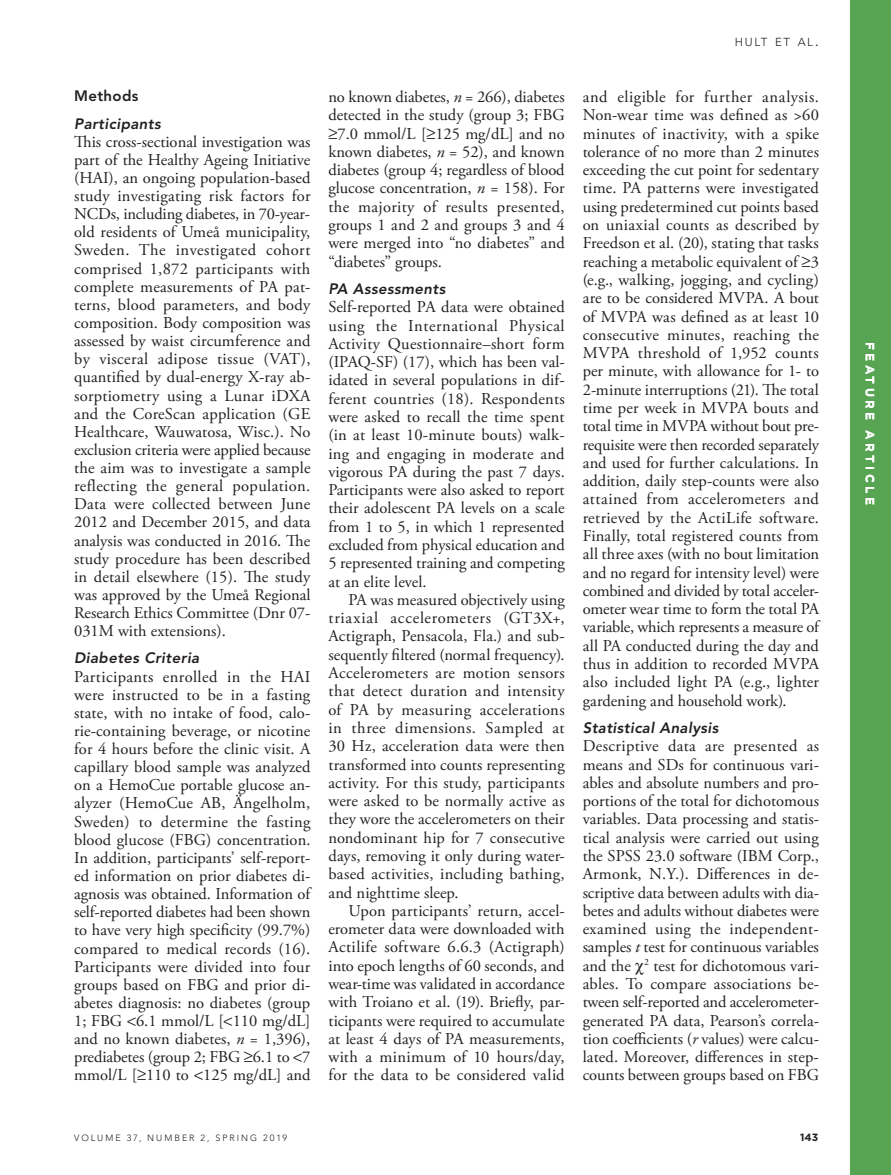
<style>
.page{position:relative;width:891px;height:1175px;background:#fff}
.page>*{position:absolute;margin:0;border:0;box-sizing:border-box;transform-origin:0 0}
.BODY_-_1st_PARA{font:16.5px/18.1px "Adobe Garamond Pro";color:#231f20;text-align:justify}
.BODY_-_2nd_PARA{font:16.5px/18.3px "Adobe Garamond Pro";letter-spacing:.01em;color:#231f20;text-align:justify}
.H2_-_BOLD_ITALIC{font:italic 800 15px "Avenir LT Std";letter-spacing:.025em;color:#231f20}
.H1_-_BOLD{font:800 15px "Avenir LT Std";letter-spacing:.025em;color:#231f20}
.t1{font:700 12px "Gotham";letter-spacing:.28em;color:#fff}
.t2{font:300 11.55px "Avenir LT Std";letter-spacing:.145em;color:#231f20}
.t3{font:700 10.5px "Gotham";color:#231f20}
.t4{font:300 9px "Avenir LT Std";letter-spacing:.215em;color:#231f20}
.s1{font-size:16.5px}
.s2{font-style:italic}
</style>
<div class="page">
<div style="left:850px;top:0;width:41px;height:1174px;background:#57a453"></div>
<p class="t2" style="left:735px;top:35px;width:86px">HULT ET AL<span class="s1">.</span></p>
<p class="H1_-_BOLD" style="left:74px;top:87px;width:66px">Methods</p>
<p class="H2_-_BOLD_ITALIC" style="left:74px;top:114px;width:88px">Participants</p>
<p class="BODY_-_1st_PARA" style="left:74px;top:133px;width:238px">This cross-sectional investigation was part of the Healthy Ageing Initiative (HAI), an ongoing population-based study investigating risk factors for NCDs, including diabetes, in 70-year&shy;old residents of Umeå municipality, Sweden. The investigated cohort comprised 1,872 participants with complete measurements of PA pat&shy;terns, blood parameters, and body composition. Body composition was assessed by waist circumference and by visceral adipose tissue (VAT), quantified by dual-energy X-ray ab&shy;sorptiometry using a Lunar iDXA and the CoreScan application (GE Healthcare, Wauwatosa, Wisc.). No exclusion criteria were applied because the aim was to investigate a sample reflecting the general population.<br>Data were collected between June 2012 and December 2015, and data analysis was conducted in 2016. The study procedure has been described in detail elsewhere (15). The study was approved by the Umeå Regional Research Ethics Committee (Dnr 07- 031M with extensions).</p>
<p class="H2_-_BOLD_ITALIC" style="left:74px;top:649px;width:127px">Diabetes Criteria</p>
<p class="BODY_-_1st_PARA" style="left:74px;top:668px;width:238px">Participants enrolled in the HAI were instructed to be in a fasting state, with no intake of food, calo&shy;rie-containing beverage, or nicotine for 4 hours before the clinic visit. A capillary blood sample was analyzed on a HemoCue portable glucose an&shy;alyzer (HemoCue AB, Ängelholm, Sweden) to determine the fasting blood glucose (FBG) concentration.<br>In addition, participants’ self-report&shy;ed information on prior diabetes di&shy;agnosis was obtained. Information of self-reported diabetes had been shown to have very high specificity (99.7%) compared to medical records (16).<br>Participants were divided into four groups based on FBG and prior di&shy;abetes diagnosis: no diabetes (group 1; FBG 6.1 mmol/L [ 110 mg/dL] and no known diabetes, <span class="s2">n</span> = 1,396), prediabetes (group 2; FBG ≥6.1 to 7 mmol/L [≥110 to 125 mg/dL] and</p>
<p class="BODY_-_1st_PARA" style="left:328px;top:88px;width:238px">no known diabetes, <span class="s2">n</span> = 266), diabetes detected in the study (group 3; FBG ≥7.0 mmol/L [≥125 mg/dL] and no known diabetes, <span class="s2">n</span> = 52), and known diabetes (group 4; regardless of blood glucose concentration, <span class="s2">n</span> = 158). For the majority of results presented, groups 1 and 2 and groups 3 and 4 were merged into “no diabetes” and “diabetes” groups.</p>
<p class="H2_-_BOLD_ITALIC" style="left:328px;top:280px;width:119px">PA Assessments</p>
<p class="BODY_-_1st_PARA" style="left:328px;top:298px;width:238px">Self-reported PA data were obtained using the International Physical Activity Questionnaire–short form (IPAQ-SF) (17), which has been val&shy;idated in several populations in dif&shy;ferent countries (18). Respondents were asked to recall the time spent (in at least 10-minute bouts) walk&shy;ing and engaging in moderate and vigorous PA during the past 7 days.<br>Participants were also asked to report their adolescent PA levels on a scale from 1 to 5, in which 1 represented excluded from physical education and 5 represented training and competing at an elite level.</p>
<p class="BODY_-_2nd_PARA" style="left:328px;top:591px;width:238px;text-indent:20px">PA was measured objectively using triaxial accelerometers (GT3X+, Actigraph, Pensacola, Fla.) and sub&shy;sequently filtered (normal frequency).<br>Accelerometers are motion sensors that detect duration and intensity of PA by measuring accelerations in three dimensions. Sampled at 30 Hz, acceleration data were then transformed into counts representing activity. For this study, participants were asked to be normally active as they wore the accelerometers on their nondominant hip for 7 consecutive days, removing it only during water&shy;based activities, including bathing, and nighttime sleep.</p>
<p class="BODY_-_2nd_PARA" style="left:328px;top:902px;width:238px;text-indent:20px">Upon participants’ return, accel&shy;erometer data were downloaded with Actilife software 6.6.3 (Actigraph) into epoch lengths of 60 seconds, and wear-time was validated in accordance with Troiano et al. (19). Briefly, par&shy;ticipants were required to accumulate at least 4 days of PA measurements, with a minimum of 10 hours/day, for the data to be considered valid</p>
<p class="BODY_-_2nd_PARA" style="left:583px;top:88px;width:238px">and eligible for further analysis.<br>Non-wear time was defined as &gt;60 minutes of inactivity, with a spike tolerance of no more than 2 minutes exceeding the cut point for sedentary time. PA patterns were investigated using predetermined cut points based on uniaxial counts as described by Freedson et al. (20), stating that tasks reaching a metabolic equivalent of ≥3 (e.g., walking, jogging, and cycling) are to be considered MVPA. A bout of MVPA was defined as at least 10 consecutive minutes, reaching the MVPA threshold of 1,952 counts per minute, with allowance for 1- to 2-minute interruptions (21). The total time per week in MVPA bouts and total time in MVPA without bout pre&shy;requisite were then recorded separately and used for further calculations. In addition, daily step-counts were also attained from accelerometers and retrieved by the ActiLife software.<br>Finally, total registered counts from all three axes (with no bout limitation and no regard for intensity level) were combined and divided by total acceler&shy;ometer wear time to form the total PA variable, which represents a measure of all PA conducted during the day and thus in addition to recorded MVPA also included light PA (e.g., lighter gardening and household work).</p>
<p class="H2_-_BOLD_ITALIC" style="left:583px;top:719px;width:137px">Statistical Analysis</p>
<p class="BODY_-_1st_PARA" style="left:583px;top:737px;width:238px">Descriptive data are presented as means and SDs for continuous vari&shy;ables and absolute numbers and pro&shy;portions of the total for dichotomous variables. Data processing and statis&shy;tical analysis were carried out using the SPSS 23.0 software (IBM Corp., Armonk, N.Y.). Differences in de&shy;scriptive data between adults with dia&shy;betes and adults without diabetes were examined using the independent&shy;samples <span class="s2">t</span> test for continuous variables and the <sup>2</sup> test for dichotomous vari&shy;ables. To compare associations be&shy;tween self-reported and accelerometer&shy;generated PA data, Pearson’s correla&shy;tion coefficients (<span class="s2">r</span> values) were calcu&shy;lated. Moreover, differences in step&shy;counts between groups based on FBG</p>
<p class="t4" style="left:74px;top:1132px;width:215px">VOLUME 37, NUMBER 2, SPRING 2019</p>
<p class="t3" style="left:800px;top:1130px;width:20px">143</p>
<p class="t1" style="left:878px;top:342px;width:164px;rotate:90deg">FEATURE ARTICLE</p>
</div>
